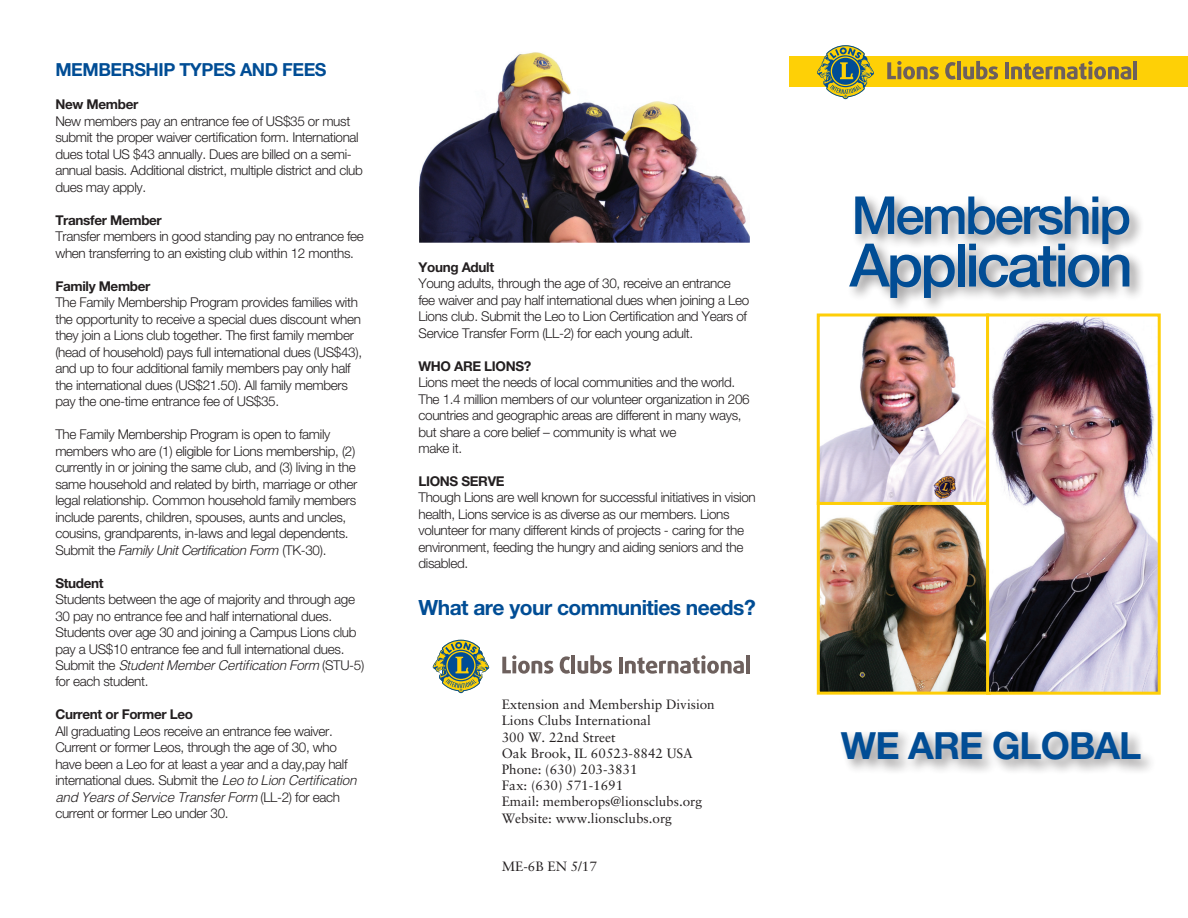
<style>
.page{position:relative;width:1188px;height:918px;background:#fff}
.page>*{position:absolute;margin:0;border:0;box-sizing:border-box;transform-origin:0 0}
.t1{font:500 60px "Helvetica Neue";letter-spacing:-.05em;color:#014d95}
.t2{font:500 52.5px "Helvetica Neue";letter-spacing:-.05em;color:#014d95}
.t3{font:700 37.5px "Helvetica Neue";letter-spacing:-.025em;color:#014d95}
.t4{font:700 21px "Helvetica Neue";letter-spacing:-.025em;color:#014d95}
.t5{font:700 18px "Helvetica Neue";letter-spacing:-.025em;color:#014d95}
.t6{font:300 13.5px/16.5px "Helvetica Neue";letter-spacing:-.025em;color:#231f20}
.t7{font:13.5px/16.2px "Sabon";color:#231f20}
.t8{font:700 13.5px "Helvetica Neue";letter-spacing:-.025em;color:#231f20}
.t9{font:italic 300 13.5px "Helvetica";letter-spacing:-.025em;color:#231f20}
.s1{font-style:italic}
.s2{font-family:"Helvetica Neue";font-style:normal}
.s3{font-family:"Helvetica";font-style:italic}
</style>
<div class="page">
<svg style="left:433px;top:640px;width:56px;height:53px"></svg>
<svg style="left:502px;top:655px;width:51px;height:19px"></svg>
<svg style="left:560px;top:656px;width:10px;height:18px"></svg>
<hr style="left:572px;top:655px;width:3px;height:18px;background:#6d605d">
<svg style="left:578px;top:655px;width:34px;height:19px"></svg>
<hr style="left:619px;top:657px;width:4px;height:16px;background:#6d605d">
<svg style="left:625px;top:655px;width:119px;height:19px"></svg>
<hr style="left:746px;top:655px;width:4px;height:18px;background:#6d605d">
<div style="left:790px;top:56px;width:398px;height:31px;background:#fed006"></div>
<svg style="left:817px;top:45px;width:57px;height:54px"></svg>
<svg style="left:887px;top:61px;width:52px;height:18px"></svg>
<svg style="left:945px;top:62px;width:11px;height:17px"></svg>
<hr style="left:957px;top:61px;width:4px;height:18px;background:#6d605d">
<svg style="left:963px;top:61px;width:35px;height:18px"></svg>
<hr style="left:1005px;top:62px;width:4px;height:17px;background:#6d605d">
<svg style="left:1011px;top:61px;width:120px;height:18px"></svg>
<hr style="left:1133px;top:61px;width:4px;height:18px;background:#6d605d">
<img style="left:821px;top:436px;width:17px;height:255px">
<div style="left:817px;top:501px;width:174px;height:194px;border:3px solid #fece08"></div>
<div style="left:817px;top:314px;width:172px;height:191px;border:3px solid #fece08"></div>
<div style="left:986px;top:314px;width:175px;height:381px;border:3px solid #fece08"></div>
<img style="left:420px;top:52px;width:329px;height:190px">
<div style="left:838px;top:193px;width:319px;height:582px;background:#231f20;opacity:.5"></div>
<h3 class="t5" style="left:55px;top:59px;width:273px">MEMBERSHIP TYPES AND FEES</h3>
<p class="t8" style="left:55px;top:96px;width:84px">New Member</p>
<p class="t6" style="left:55px;top:112px;width:309px">New members pay an entrance fee of US$35 or must submit the proper waiver certification form. International dues total US $43 annually. Dues are billed on a semi&shy;annual basis. Additional district, multiple district and club dues may apply.</p>
<p class="t8" style="left:55px;top:211px;width:108px">Transfer Member</p>
<p class="t6" style="left:55px;top:228px;width:310px">Transfer members in good standing pay no entrance fee when transferring to an existing club within 12 months.</p>
<p class="t8" style="left:55px;top:277px;width:97px">Family Member</p>
<p class="t6" style="left:55px;top:294px;width:308px">The Family Membership Program provides families with the opportunity to receive a special dues discount when they join a Lions club together. The first family member (head of household) pays full international dues (US$43), and up to four additional family members pay only half the international dues (US$21.50). All family members pay the one-time entrance fee of US$35.</p>
<p class="t6" style="left:55px;top:426px;width:303px">The Family Membership Program is open to family members who are (1) eligible for Lions membership, (2) currently in or joining the same club, and (3) living in the same household and related by birth, marriage or other legal relationship. Common household family members include parents, children, spouses, aunts and uncles, cousins, grandparents, in-laws and legal dependents.<br>Submit the <span class="s1">Family Unit Certification Form</span> (TK-30).</p>
<p class="t8" style="left:55px;top:574px;width:50px">Student</p>
<p class="t6" style="left:55px;top:591px;width:303px">Students between the age of majority and through age 30 pay no entrance fee and half international dues.<br>Students over age 30 and joining a Campus Lions club pay a US$10 entrance fee and full international dues.</p>
<p class="t9" style="left:55px;top:657px;width:310px"><span class="s2">Submit the</span> Student Member Certification Form <span class="s2">(STU-5)</span></p>
<p class="t6" style="left:55px;top:673px;width:95px">for each student.</p>
<p class="t8" style="left:55px;top:706px;width:139px">Current or Former Leo</p>
<p class="t6" style="left:55px;top:723px;width:303px">All graduating Leos receive an entrance fee waiver.<br>Current or former Leos, through the age of 30, who have been a Leo for at least a year and a day,pay half international dues. Submit the <span class="s3">Leo to Lion Certification</span></p>
<p class="t9" style="left:55px;top:789px;width:286px">and Years of Service Transfer Form <span class="s2">(LL-2) for each</span></p>
<p class="t6" style="left:55px;top:805px;width:175px">current or former Leo under 30.</p>
<p class="t8" style="left:419px;top:258px;width:77px">Young Adult</p>
<p class="t6" style="left:419px;top:275px;width:332px">Young adults, through the age of 30, receive an entrance fee waiver and pay half international dues when joining a Leo Lions club. Submit the Leo to Lion Certification and Years of Service Transfer Form (LL-2) for each young adult.</p>
<p class="t8" style="left:419px;top:357px;width:114px">WHO ARE LIONS?</p>
<p class="t6" style="left:419px;top:374px;width:333px">Lions meet the needs of local communities and the world.<br>The 1.4 million members of our volunteer organization in 206 countries and geographic areas are different in many ways, but share a core belief – community is what we<br>make it.</p>
<p class="t8" style="left:419px;top:473px;width:88px">LIONS SERVE</p>
<p class="t6" style="left:419px;top:489px;width:339px">Though Lions are well known for successful initiatives in vision health, Lions service is as diverse as our members. Lions volunteer for many different kinds of projects - caring for the environment, feeding the hungry and aiding seniors and the disabled.</p>
<h3 class="t4" style="left:418px;top:595px;width:339px">What are your communities needs?</h3>
<p class="t7" style="left:502px;top:696px;width:215px">Extension and Membership Division<br>Lions Clubs International<br>300 W. 22nd Street<br>Oak Brook, IL 60523-8842 USA<br>Phone: (630) 203-3831<br>Fax: (630) 571-1691<br>Email: memberops@lionsclubs.org<br>Website: www.lionsclubs.org</p>
<p class="t7" style="left:502px;top:858px;width:97px">ME-6B EN 5/17</p>
<h2 class="t2" style="left:851px;top:184px;width:281px">Membership</h2>
<h1 class="t1" style="left:850px;top:229px;width:285px">Application</h1>
<h3 class="t3" style="left:841px;top:722px;width:302px">WE ARE GLOBAL</h3>
</div>
